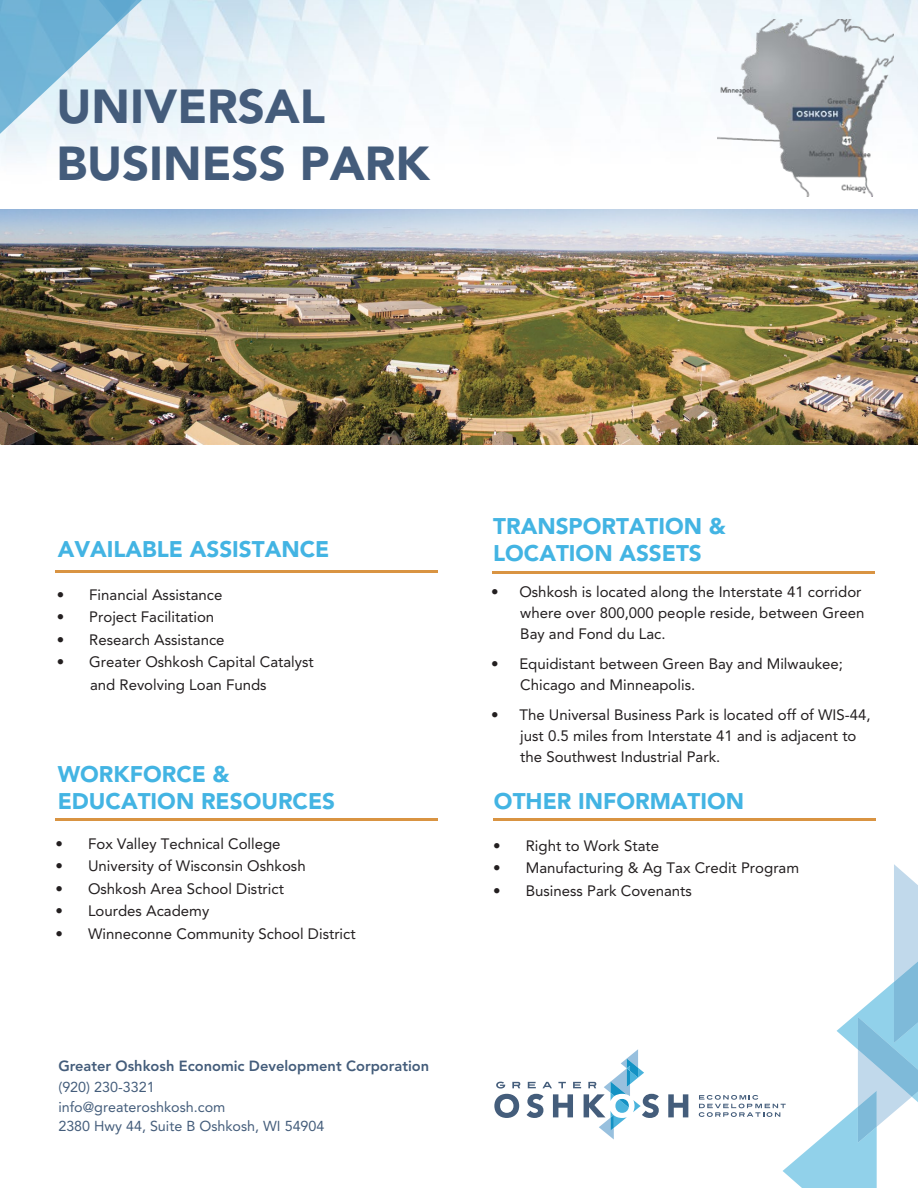
<style>
.page{position:relative;width:918px;height:1188px;background:#fff}
.page>*{position:absolute;margin:0;border:0;box-sizing:border-box;transform-origin:0 0}
.t1{font:900 47.25px/56.7px "Avenir LT Std";color:#445c7b}
.t2{font:900 22.5px/27px "Avenir LT Std";color:#43b4e3}
.t3{font:15px/21px "Avenir LT Std";color:#231f20}
.t4{font:800 14.7px "Avenir LT Std";color:#445d7b}
.t5{font:14.4px "Avenir LT Std";color:#445d7b}
</style>
<div class="page">
<svg style="left:0;top:0;width:158px;height:149px;background:#b4d7e9"></svg>
<img style="left:0;top:209px;width:918px;height:235px">
<img style="left:717px;top:20px;width:177px;height:176px">
<svg style="left:668px;top:1094px;width:20px;height:23px"></svg>
<svg style="left:527px;top:1049px;width:132px;height:90px"></svg>
<svg style="left:699px;top:864px;width:219px;height:324px"></svg>
<svg style="left:494px;top:1082px;width:26px;height:36px"></svg>
<hr style="left:55px;top:570px;width:382px;height:2px;background:#d99442">
<hr style="left:492px;top:571px;width:383px;height:2px;background:#d99442">
<hr style="left:55px;top:818px;width:382px;height:3px;background:#d99442">
<hr style="left:493px;top:819px;width:382px;height:2px;background:#d99442">
<h1 class="t1" style="left:56px;top:79px;width:374px">UNIVERSAL<br>BUSINESS PARK</h1>
<h2 class="t2" style="left:58px;top:536px;width:273px">AVAILABLE ASSISTANCE</h2>
<p class="t3" style="left:57px;top:584px;width:167px">• Financial Assistance</p>
<p class="t3" style="left:57px;top:607px;width:159px">• Project Facilitation</p>
<p class="t3" style="left:57px;top:629px;width:169px">• Research Assistance</p>
<p class="t3" style="left:90px;top:651px;width:225px;line-height:22.5px;text-indent:-33px">• Greater Oshkosh Capital Catalyst and Revolving Loan Funds</p>
<h2 class="t2" style="left:58px;top:761px;width:279px">WORKFORCE &amp;<br>EDUCATION RESOURCES</h2>
<p class="t3" style="left:56px;top:833px;width:227px">• Fox Valley Technical College</p>
<p class="t3" style="left:56px;top:855px;width:252px">• University of Wisconsin Oshkosh</p>
<p class="t3" style="left:56px;top:878px;width:230px">• Oshkosh Area School District</p>
<p class="t3" style="left:56px;top:900px;width:155px">• Lourdes Academy</p>
<p class="t3" style="left:56px;top:923px;width:302px">• Winneconne Community School District</p>
<p class="t4" style="left:58px;top:1057px;width:372px">Greater Oshkosh Economic Development Corporation</p>
<p class="t5" style="left:58px;top:1079px;width:98px">(920) 230-3321</p>
<p class="t5" style="left:58px;top:1118px;width:268px">2380 Hwy 44, Suite B Oshkosh, WI 54904</p>
<p class="t5" style="left:58px;top:1098px;width:169px">info@greateroshkosh.com</p>
<h2 class="t2" style="left:493px;top:512px;width:234px">TRANSPORTATION &amp;<br>LOCATION ASSETS</h2>
<p class="t3" style="left:520px;top:582px;width:346px;text-indent:-29px">• Oshkosh is located along the Interstate 41 corridor where over 800,000 people reside, between Green<br>Bay and Fond du Lac.</p>
<p class="t3" style="left:520px;top:654px;width:324px;text-indent:-29px">• Equidistant between Green Bay and Milwaukee;<br>Chicago and Minneapolis.</p>
<p class="t3" style="left:520px;top:705px;width:352px;text-indent:-29px">• The Universal Business Park is located off of WIS-44, just 0.5 miles from Interstate 41 and is adjacent to the Southwest Industrial Park.</p>
<h2 class="t2" style="left:494px;top:788px;width:252px">OTHER INFORMATION</h2>
<p class="t3" style="left:493px;top:835px;width:167px">• Right to Work State</p>
<p class="t3" style="left:493px;top:858px;width:307px">• Manufacturing &amp; Ag Tax Credit Program</p>
<p class="t3" style="left:493px;top:880px;width:200px">• Business Park Covenants</p>
</div>
